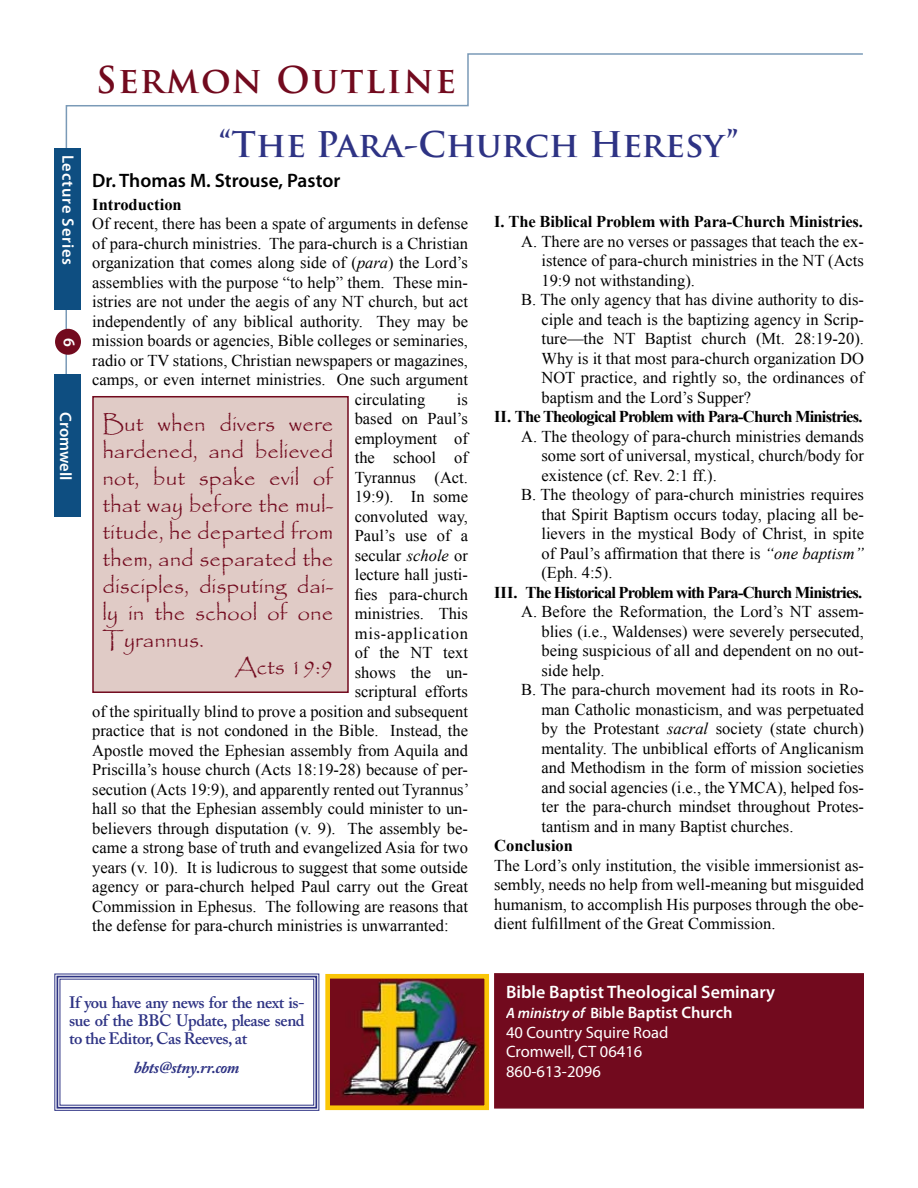
<style>
.page{position:relative;width:918px;height:1188px;background:#fff}
.page>*{position:absolute;margin:0;border:0;box-sizing:border-box;transform-origin:0 0}
.t1{font:700 36px "Trajan Pro";letter-spacing:.05em;color:#720a1e}
.t2{font:700 34.5px "Trajan Pro";color:#2e3384}
.t3{font:22.5px "Papyrus";color:#720a1e}
.t4{font:600 19.5px "Myriad Pro";color:#000}
.t5{font:600 18px "Myriad Pro";color:#fff}
.t6{font:16.5px/19.5px "Times New Roman";color:#000;text-align:justify}
.t7{font:700 16.5px "Times New Roman";letter-spacing:-.05em;color:#000}
.t8{font:600 16.5px/18px "Adobe Caslon Pro";letter-spacing:-.025em;color:#2e3384;text-align:justify}
.t9{font:16.5px/19.8px "Myriad Pro";color:#fff}
.t10{font:700 16.5px "Times New Roman";letter-spacing:-.01em;color:#000}
.t11{font:700 16.5px "Times New Roman";color:#000}
.t12{font:italic 700 16.5px "Adobe Caslon Pro";letter-spacing:-.025em;color:#2e3384}
.t13{font:16.5px "Times New Roman";letter-spacing:.045em;color:#000}
.t14{font:600 16.5px "Myriad Pro";letter-spacing:.045em;color:#fff}
.t15{font:600 16.5px "Myriad Pro";letter-spacing:-.005em;color:#fff}
.s1{font-style:italic}
.s2{font-weight:600;font-style:italic;font-size:15px}
.s3{font-weight:600;font-size:15px}
.s4{font-weight:600}
</style>
<div class="page">
<svg style="left:65px;top:53px;width:798px;height:322px"></svg>
<div style="left:54px;top:148px;width:27px;height:162px;background:#0e4e81"></div>
<div style="left:55px;top:329px;width:26px;height:26px;background:#720a1e;border-radius:50%"></div>
<div style="left:54px;top:375px;width:27px;height:142px;background:#0e4e81"></div>
<div style="left:494px;top:973px;width:370px;height:136px;background:#720a1e;border:2px solid #720a1e"></div>
<div style="left:92px;top:396px;width:257px;height:297px;background:#e0cbc6;border:2px solid #720a1e"></div>
<svg style="left:54px;top:973px;width:266px;height:138px"></svg>
<div style="left:57px;top:976px;width:260px;height:133px;border:2px solid #2e3384"></div>
<img style="left:331px;top:980px;width:152px;height:124px">
<div style="left:325px;top:974px;width:164px;height:136px;border:5px solid #fac606"></div>
<p class="t14" style="left:79px;top:155px;width:112px;rotate:90deg">Lecture Series</p>
<p class="t14" style="left:80px;top:338px;width:10px;rotate:90deg">6</p>
<p class="t15" style="left:76px;top:412px;width:69px;rotate:90deg">Cromwell</p>
<h1 class="t1" style="left:96px;top:58px;width:362px">Sermon Outline</h1>
<h2 class="t2" style="left:219px;top:123px;width:521px">“The Para-Church Heresy”</h2>
<p class="t4" style="left:92px;top:168px;width:250px">Dr. Thomas M. Strouse, Pastor</p>
<p class="t11" style="left:92px;top:193px;width:91px">Introduction</p>
<p class="t6" style="left:92px;top:214px;width:377px">Of recent, there has been a spate of arguments in defense</p>
<p class="t6" style="left:92px;top:233px;width:377px">of para-church ministries. The para-church is a Christian</p>
<p class="t6" style="left:92px;top:253px;width:377px">organization that comes along side of (<span class="s1">para</span>) the Lord’s</p>
<p class="t6" style="left:92px;top:272px;width:377px">assemblies with the purpose “to help” them. These min-</p>
<p class="t6" style="left:92px;top:292px;width:377px">istries are not under the aegis of any NT church, but act</p>
<p class="t6" style="left:92px;top:311px;width:377px">independently of any biblical authority. They may be</p>
<p class="t6" style="left:92px;top:331px;width:377px">mission boards or agencies, Bible colleges or seminaries,</p>
<p class="t6" style="left:92px;top:350px;width:377px">radio or TV stations, Christian newspapers or magazines,</p>
<p class="t6" style="left:92px;top:370px;width:377px">camps, or even internet ministries. One such argument</p>
<p class="t6" style="left:355px;top:389px;width:72px">circulating</p>
<p class="t6" style="left:457px;top:389px;width:13px">is</p>
<p class="t6" style="left:355px;top:409px;width:115px">based on Paul’s</p>
<p class="t6" style="left:355px;top:428px;width:115px">employment of</p>
<p class="t6" style="left:355px;top:448px;width:115px">the school of</p>
<p class="t6" style="left:355px;top:467px;width:115px">Tyrannus (Act.</p>
<p class="t6" style="left:355px;top:487px;width:115px">19:9). In some</p>
<p class="t6" style="left:355px;top:506px;width:115px">convoluted way,</p>
<p class="t6" style="left:355px;top:526px;width:115px">Paul’s use of a</p>
<p class="t6" style="left:355px;top:545px;width:115px">secular <span class="s1">schole</span> or</p>
<p class="t6" style="left:355px;top:565px;width:115px">lecture hall justi-</p>
<p class="t6" style="left:355px;top:584px;width:115px">fies para-church</p>
<p class="t6" style="left:355px;top:604px;width:115px">ministries. This</p>
<p class="t13" style="left:355px;top:622px;width:115px">mis-application</p>
<p class="t6" style="left:355px;top:643px;width:115px">of the NT text</p>
<p class="t6" style="left:355px;top:662px;width:115px">shows the un-</p>
<p class="t6" style="left:355px;top:682px;width:115px">scriptural efforts</p>
<p class="t6" style="left:92px;top:701px;width:377px">of the spiritually blind to prove a position and subsequent</p>
<p class="t6" style="left:92px;top:721px;width:377px">practice that is not condoned in the Bible. Instead, the</p>
<p class="t6" style="left:92px;top:740px;width:377px">Apostle moved the Ephesian assembly from Aquila and</p>
<p class="t6" style="left:92px;top:760px;width:377px">Priscilla’s house church (Acts 18:19-28) because of per-</p>
<p class="t6" style="left:92px;top:779px;width:378px">secution (Acts 19:9), and apparently rented out Tyrannus’</p>
<p class="t6" style="left:92px;top:799px;width:377px">hall so that the Ephesian assembly could minister to un-</p>
<p class="t6" style="left:92px;top:818px;width:377px">believers through disputation (v. 9). The assembly be-</p>
<p class="t6" style="left:92px;top:838px;width:377px">came a strong base of truth and evangelized Asia for two</p>
<p class="t6" style="left:92px;top:857px;width:377px">years (v. 10). It is ludicrous to suggest that some outside</p>
<p class="t6" style="left:92px;top:877px;width:377px">agency or para-church helped Paul carry out the Great</p>
<p class="t6" style="left:92px;top:896px;width:377px">Commission in Ephesus. The following are reasons that</p>
<p class="t6" style="left:92px;top:916px;width:358px">the defense for para-church ministries is unwarranted:</p>
<h3 class="t3" style="left:102px;top:410px;width:232px">But when divers were</h3>
<h3 class="t3" style="left:102px;top:437px;width:232px">hardened, and believed</h3>
<h3 class="t3" style="left:102px;top:464px;width:232px">not, but spake evil of</h3>
<h3 class="t3" style="left:102px;top:491px;width:232px">that way before the mul-</h3>
<h3 class="t3" style="left:102px;top:518px;width:232px">titude, he departed from</h3>
<h3 class="t3" style="left:102px;top:545px;width:232px">them, and separated the</h3>
<h3 class="t3" style="left:102px;top:572px;width:232px">disciples, disputing dai-</h3>
<h3 class="t3" style="left:102px;top:599px;width:232px">ly in the school of one</h3>
<h3 class="t3" style="left:102px;top:626px;width:103px">Tyrannus.</h3>
<h3 class="t3" style="left:235px;top:653px;width:100px">Acts 19:9</h3>
<p class="t10" style="left:494px;top:210px;width:370px">I. The Biblical Problem with Para-Church Ministries.</p>
<p class="t6" style="left:521px;top:231px;width:344px">A. There are no verses or passages that teach the ex-</p>
<p class="t6" style="left:541px;top:251px;width:324px">istence of para-church ministries in the NT (Acts</p>
<p class="t6" style="left:541px;top:270px;width:155px">19:9 not withstanding).</p>
<p class="t6" style="left:521px;top:290px;width:344px">B. The only agency that has divine authority to dis-</p>
<p class="t6" style="left:541px;top:309px;width:324px">ciple and teach is the baptizing agency in Scrip-</p>
<p class="t6" style="left:541px;top:329px;width:324px">ture—the NT Baptist church (Mt. 28:19-20).</p>
<p class="t6" style="left:541px;top:348px;width:324px">Why is it that most para-church organization DO</p>
<p class="t6" style="left:541px;top:368px;width:324px">NOT practice, and rightly so, the ordinances of</p>
<p class="t6" style="left:541px;top:387px;width:211px">baptism and the Lord’s Supper?</p>
<p class="t7" style="left:494px;top:405px;width:370px">II. The Theological Problem with Para-Church Ministries.</p>
<p class="t6" style="left:521px;top:426px;width:344px">A. The theology of para-church ministries demands</p>
<p class="t6" style="left:541px;top:446px;width:324px">some sort of universal, mystical, church/body for</p>
<p class="t6" style="left:541px;top:465px;width:177px">existence (cf. Rev. 2:1 ff.).</p>
<p class="t6" style="left:521px;top:485px;width:344px">B. The theology of para-church ministries requires</p>
<p class="t6" style="left:541px;top:504px;width:324px">that Spirit Baptism occurs today, placing all be-</p>
<p class="t6" style="left:541px;top:524px;width:324px">lievers in the mystical Body of Christ, in spite</p>
<p class="t6" style="left:541px;top:543px;width:324px">of Paul’s affirmation that there is <span class="s1">“one baptism”</span></p>
<p class="t6" style="left:541px;top:563px;width:73px">(Eph. 4:5).</p>
<p class="t7" style="left:494px;top:581px;width:370px">III. The Historical Problem with Para-Church Ministries.</p>
<p class="t6" style="left:521px;top:602px;width:344px">A. Before the Reformation, the Lord’s NT assem-</p>
<p class="t6" style="left:541px;top:621px;width:324px">blies (i.e., Waldenses) were severely persecuted,</p>
<p class="t6" style="left:541px;top:641px;width:324px">being suspicious of all and dependent on no out-</p>
<p class="t6" style="left:541px;top:660px;width:65px">side help.</p>
<p class="t6" style="left:521px;top:680px;width:344px">B. The para-church movement had its roots in Ro-</p>
<p class="t6" style="left:541px;top:699px;width:324px">man Catholic monasticism, and was perpetuated</p>
<p class="t6" style="left:541px;top:719px;width:324px">by the Protestant <span class="s1">sacral</span> society (state church)</p>
<p class="t6" style="left:541px;top:738px;width:324px">mentality. The unbiblical efforts of Anglicanism</p>
<p class="t6" style="left:541px;top:758px;width:324px">and Methodism in the form of mission societies</p>
<p class="t6" style="left:541px;top:777px;width:324px">and social agencies (i.e., the YMCA), helped fos-</p>
<p class="t6" style="left:541px;top:797px;width:324px">ter the para-church mindset throughout Protes-</p>
<p class="t6" style="left:541px;top:816px;width:254px">tantism and in many Baptist churches.</p>
<p class="t11" style="left:494px;top:834px;width:80px">Conclusion</p>
<p class="t6" style="left:494px;top:855px;width:371px">The Lord’s only institution, the visible immersionist as&shy;sembly, needs no help from well-meaning but misguided humanism, to accomplish His purposes through the obe&shy;dient fulfillment of the Great Commission.</p>
<p class="t8" style="left:69px;top:993px;width:237px">If you have any news for the next is&shy;sue of the BBC Update, please send to the Editor, Cas Reeves, at</p>
<p class="t12" style="left:134px;top:1057px;width:107px">bbts@stny.rr.com</p>
<p class="t5" style="left:506px;top:981px;width:271px">Bible Baptist Theological Seminary</p>
<p class="t9" style="left:506px;top:1002px;width:228px"><span class="s2">A ministry of</span> <span class="s3">Bib</span><span class="s4">le Baptist Church<br></span>40 Country Squire Road<br>Cromwell, CT 06416<br>860-613-2096</p>
</div>
